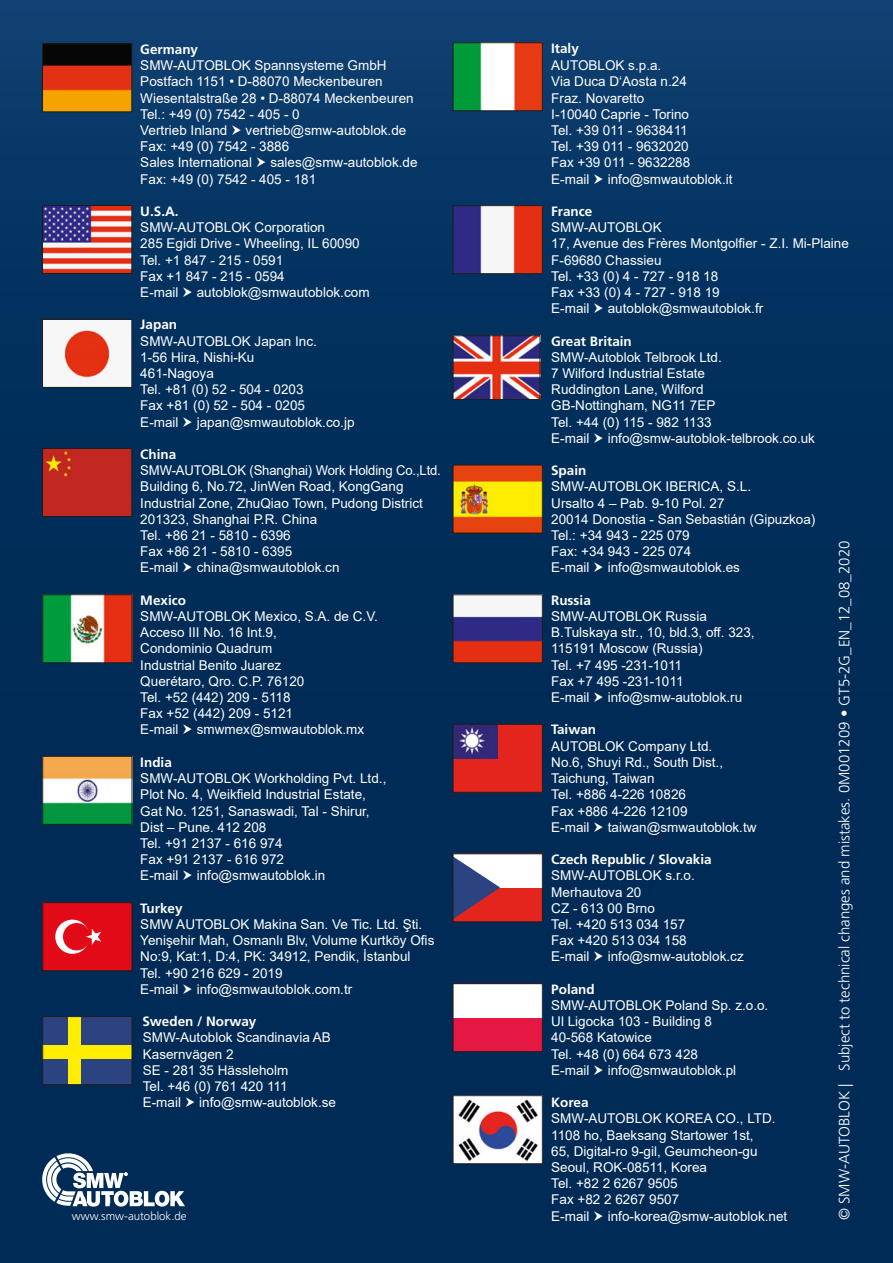
<style>
.page{position:relative;width:893px;height:1263px;background:#fff}
.page>*{position:absolute;margin:0;border:0;box-sizing:border-box;transform-origin:0 0}
.t1{font:300 15px "Frutiger LT Std";color:#fff}
.t2{font:13.5px/16.2px "Arial";color:#fff}
.t3{font:700 13.5px "Frutiger LT Std";color:#fff}
.t4{font:300 11.4px "Frutiger LT Std";color:#fff}
</style>
<div class="page">
<div style="left:0;top:0;width:893px;height:1263px;background:linear-gradient(to bottom,#083867,#002750)"></div>
<svg style="left:455px;top:597px;width:86px;height:64px"></svg>
<div style="left:453px;top:595px;width:90px;height:68px;border:1px solid #1d1d1b"></div>
<svg style="left:455px;top:726px;width:86px;height:64px;background:#bf2f3a"></svg>
<div style="left:453px;top:724px;width:90px;height:68px;border:1px solid #1d1d1b"></div>
<img style="left:455px;top:467px;width:86px;height:64px">
<svg style="left:455px;top:338px;width:83px;height:60px"></svg>
<div style="left:453px;top:336px;width:87px;height:64px;border:1px solid #1d1d1b"></div>
<svg style="left:455px;top:207px;width:86px;height:65px"></svg>
<div style="left:453px;top:205px;width:90px;height:69px;border:1px solid #1d1d1b"></div>
<svg style="left:455px;top:985px;width:86px;height:65px"></svg>
<div style="left:453px;top:983px;width:90px;height:69px;border:1px solid #1d1d1b"></div>
<svg style="left:45px;top:758px;width:85px;height:64px"></svg>
<svg style="left:45px;top:596px;width:85px;height:65px"></svg>
<div style="left:43px;top:594px;width:89px;height:69px;border:1px solid #1d1d1b"></div>
<div style="left:44px;top:450px;width:86px;height:65px;background:#c22722"></div>
<div style="left:42px;top:448px;width:90px;height:69px;border:1px solid #1d1d1b"></div>
<svg style="left:44px;top:321px;width:86px;height:65px"></svg>
<div style="left:42px;top:319px;width:90px;height:69px;border:1px solid #1d1d1b"></div>
<svg style="left:44px;top:207px;width:86px;height:65px"></svg>
<div style="left:42px;top:205px;width:90px;height:69px;border:1px solid #1d1d1b"></div>
<svg style="left:455px;top:45px;width:86px;height:64px"></svg>
<div style="left:453px;top:43px;width:90px;height:68px;border:1px solid #1d1d1b"></div>
<svg style="left:44px;top:46px;width:86px;height:64px;background:#a54709"></svg>
<div style="left:42px;top:44px;width:90px;height:68px;border:1px solid #1d1d1b"></div>
<svg style="left:455px;top:856px;width:86px;height:64px"></svg>
<div style="left:453px;top:854px;width:90px;height:68px;border:1px solid #1d1d1b"></div>
<svg style="left:45px;top:1018px;width:85px;height:65px;background:#727c55"></svg>
<div style="left:43px;top:1016px;width:89px;height:69px;border:1px solid #1d1d1b"></div>
<img style="left:455px;top:1097px;width:86px;height:64px">
<div style="left:453px;top:1095px;width:90px;height:69px;border:1px solid #1d1d1b"></div>
<svg style="left:42px;top:1153px;width:143px;height:53px"></svg>
<div style="left:43px;top:903px;width:89px;height:68px;background:#e30a17"></div>
<svg style="left:55px;top:920px;width:34px;height:34px"></svg>
<div style="left:63px;top:923px;width:27px;height:27px;background:#e30a17;border-radius:50%"></div>
<svg style="left:86px;top:928px;width:15px;height:17px"></svg>
<div style="left:43px;top:902px;width:89px;height:69px;border:1px solid #1d1d1b"></div>
<svg style="left:594px;top:174px;width:9px;height:10px"></svg>
<svg style="left:232px;top:125px;width:9px;height:10px"></svg>
<svg style="left:257px;top:157px;width:8px;height:10px"></svg>
<svg style="left:594px;top:433px;width:9px;height:10px"></svg>
<svg style="left:594px;top:303px;width:9px;height:10px"></svg>
<svg style="left:183px;top:417px;width:9px;height:10px"></svg>
<svg style="left:183px;top:287px;width:9px;height:10px"></svg>
<svg style="left:594px;top:692px;width:9px;height:10px"></svg>
<svg style="left:594px;top:562px;width:9px;height:10px"></svg>
<svg style="left:594px;top:1065px;width:9px;height:10px"></svg>
<svg style="left:183px;top:984px;width:9px;height:10px"></svg>
<svg style="left:183px;top:870px;width:9px;height:10px"></svg>
<svg style="left:183px;top:724px;width:9px;height:10px"></svg>
<svg style="left:183px;top:562px;width:9px;height:10px"></svg>
<svg style="left:594px;top:822px;width:9px;height:10px"></svg>
<svg style="left:594px;top:951px;width:9px;height:10px"></svg>
<svg style="left:594px;top:1210px;width:9px;height:10px"></svg>
<svg style="left:186px;top:1097px;width:8px;height:10px"></svg>
<p class="t3" style="left:140px;top:41px;width:59px">Germany</p>
<p class="t3" style="left:551px;top:40px;width:29px">Italy</p>
<p class="t2" style="left:140px;top:57px;width:275px">SMW-AUTOBLOK Spannsysteme GmbH<br>Postfach 1151 • D-88070 Meckenbeuren<br>Wiesentalstraße 28 • D-88074 Meckenbeuren<br>Tel.: +49 (0) 7542 - 405 - 0<br>Vertrieb Inland</p>
<p class="t2" style="left:140px;top:122px;width:268px;text-indent:105px">vertrieb@smw-autoblok.de<br>Fax: +49 (0) 7542 - 3886<br>Sales International</p>
<p class="t2" style="left:140px;top:154px;width:279px;text-indent:130px">sales@smw-autoblok.de<br>Fax: +49 (0) 7542 - 405 - 181</p>
<p class="t3" style="left:140px;top:203px;width:40px">U.S.A.</p>
<p class="t2" style="left:140px;top:219px;width:221px">SMW-AUTOBLOK Corporation<br>285 Egidi Drive - Wheeling, IL 60090<br>Tel. +1 847 - 215 - 0591<br>Fax +1 847 - 215 - 0594<br>E-mail</p>
<p class="t2" style="left:197px;top:284px;width:174px">autoblok@smwautoblok.com</p>
<p class="t3" style="left:140px;top:317px;width:38px">Japan</p>
<p class="t2" style="left:140px;top:333px;width:178px">SMW-AUTOBLOK Japan Inc.<br>1-56 Hira, Nishi-Ku<br>461-Nagoya<br>Tel. +81 (0) 52 - 504 - 0203<br>Fax +81 (0) 52 - 504 - 0205<br>E-mail</p>
<p class="t2" style="left:197px;top:414px;width:159px">japan@smwautoblok.co.jp</p>
<p class="t3" style="left:140px;top:446px;width:38px">China</p>
<p class="t2" style="left:140px;top:462px;width:302px">SMW-AUTOBLOK (Shanghai) Work Holding Co.,Ltd.<br>Building 6, No.72, JinWen Road, KongGang<br>Industrial Zone, ZhuQiao Town, Pudong District<br>201323, Shanghai P.R. China<br>Tel. +86 21 - 5810 - 6396<br>Fax +86 21 - 5810 - 6395<br>E-mail</p>
<p class="t2" style="left:197px;top:559px;width:144px">china@smwautoblok.cn</p>
<p class="t3" style="left:140px;top:592px;width:47px">Mexico</p>
<p class="t2" style="left:140px;top:608px;width:239px">SMW-AUTOBLOK Mexico, S.A. de C.V.<br>Acceso III No. 16 Int.9,<br>Condominio Quadrum<br>Industrial Benito Juarez<br>Querétaro, Qro. C.P. 76120<br>Tel. +52 (442) 209 - 5118<br>Fax +52 (442) 209 - 5121<br>E-mail</p>
<p class="t2" style="left:197px;top:721px;width:169px">smwmex@smwautoblok.mx</p>
<p class="t3" style="left:140px;top:754px;width:33px">India</p>
<p class="t2" style="left:140px;top:770px;width:248px">SMW-AUTOBLOK Workholding Pvt. Ltd.,<br>Plot No. 4, Weikfield Industrial Estate,<br>Gat No. 1251, Sanaswadi, Tal - Shirur,<br>Dist – Pune. 412 208<br>Tel. +91 2137 - 616 974<br>Fax +91 2137 - 616 972<br>E-mail</p>
<p class="t2" style="left:197px;top:867px;width:130px">info@smwautoblok.in</p>
<p class="t3" style="left:140px;top:900px;width:44px">Turkey</p>
<p class="t2" style="left:140px;top:916px;width:296px">SMW AUTOBLOK Makina San. Ve Tic. Ltd. Şti.<br>Yenişehir Mah, Osmanlı Blv, Volume Kurtköy Ofis<br>No:9, Kat:1, D:4, PK: 34912, Pendik, İstanbul<br>Tel. +90 216 629 - 2019<br>E-mail</p>
<p class="t2" style="left:197px;top:981px;width:157px">info@smwautoblok.com.tr</p>
<p class="t3" style="left:142px;top:1013px;width:116px">Sweden / Norway</p>
<p class="t2" style="left:143px;top:1029px;width:190px">SMW-Autoblok Scandinavia AB<br>Kasernvägen 2<br>SE - 281 35 Hässleholm<br>Tel. +46 (0) 761 420 111<br>E-mail</p>
<p class="t2" style="left:199px;top:1094px;width:138px">info@smw-autoblok.se</p>
<p class="t4" style="left:72px;top:1210px;width:116px">www.smw-autoblok.de</p>
<p class="t2" style="left:551px;top:57px;width:140px">AUTOBLOK s.p.a.<br>Via Duca D‘Aosta n.24<br>Fraz. Novaretto<br>I-10040 Caprie - Torino<br>Tel. +39 011 - 9638411<br>Tel. +39 011 - 9632020<br>Fax +39 011 - 9632288<br>E-mail</p>
<p class="t2" style="left:608px;top:171px;width:126px">info@smwautoblok.it</p>
<p class="t3" style="left:551px;top:203px;width:43px">France</p>
<p class="t2" style="left:551px;top:219px;width:299px">SMW-AUTOBLOK<br>17, Avenue des Frères Montgolfier - Z.I. Mi-Plaine<br>F-69680 Chassieu<br>Tel. +33 (0) 4 - 727 - 918 18<br>Fax +33 (0) 4 - 727 - 918 19<br>E-mail</p>
<p class="t2" style="left:608px;top:300px;width:157px">autoblok@smwautoblok.fr</p>
<p class="t3" style="left:551px;top:333px;width:82px">Great Britain</p>
<p class="t2" style="left:551px;top:349px;width:172px">SMW-Autoblok Telbrook Ltd.<br>7 Wilford Industrial Estate<br>Ruddington Lane, Wilford<br>GB-Nottingham, NG11 7EP<br>Tel. +44 (0) 115 - 982 1133<br>E-mail</p>
<p class="t2" style="left:608px;top:430px;width:209px">info@smw-autoblok-telbrook.co.uk</p>
<p class="t3" style="left:551px;top:463px;width:37px">Spain</p>
<p class="t2" style="left:551px;top:478px;width:266px">SMW-AUTOBLOK IBERICA, S.L.<br>Ursalto 4 – Pab. 9-10 Pol. 27<br>20014 Donostia - San Sebastián (Gipuzkoa)<br>Tel.: +34 943 - 225 079<br>Fax: +34 943 - 225 074<br>E-mail</p>
<p class="t2" style="left:608px;top:559px;width:134px">info@smwautoblok.es</p>
<p class="t3" style="left:551px;top:592px;width:41px">Russia</p>
<p class="t2" style="left:551px;top:608px;width:205px">SMW-AUTOBLOK Russia<br>B.Tulskaya str., 10, bld.3, off. 323,<br>115191 Moscow (Russia)<br>Tel. +7 495 -231-1011<br>Fax +7 495 -231-1011<br>E-mail</p>
<p class="t2" style="left:608px;top:689px;width:136px">info@smw-autoblok.ru</p>
<p class="t3" style="left:551px;top:722px;width:47px">Taiwan</p>
<p class="t2" style="left:551px;top:738px;width:173px">AUTOBLOK Company Ltd.<br>No.6, Shuyi Rd., South Dist.,<br>Taichung, Taiwan<br>Tel. +886 4-226 10826<br>Fax +886 4-226 12109<br>E-mail</p>
<p class="t2" style="left:608px;top:819px;width:150px">taiwan@smwautoblok.tw</p>
<p class="t2" style="left:551px;top:867px;width:145px">SMW-AUTOBLOK s.r.o.<br>Merhautova 20<br>CZ - 613 00 Brno<br>Tel. +420 513 034 157<br>Fax +420 513 034 158<br>E-mail</p>
<p class="t3" style="left:551px;top:851px;width:162px">Czech Republic / Slovakia</p>
<p class="t2" style="left:608px;top:948px;width:137px">info@smw-autoblok.cz</p>
<p class="t3" style="left:551px;top:981px;width:45px">Poland</p>
<p class="t2" style="left:551px;top:997px;width:219px">SMW-AUTOBLOK Poland Sp. z.o.o.<br>Ul Ligocka 103 - Building 8<br>40-568 Katowice<br>Tel. +48 (0) 664 673 428<br>E-mail</p>
<p class="t2" style="left:608px;top:1062px;width:130px">info@smwautoblok.pl</p>
<p class="t3" style="left:551px;top:1094px;width:39px">Korea</p>
<p class="t2" style="left:551px;top:1110px;width:226px">SMW-AUTOBLOK KOREA CO., LTD.<br>1108 ho, Baeksang Startower 1st,<br>65, Digital-ro 9-gil, Geumcheon-gu<br>Seoul, ROK-08511, Korea<br>Tel. +82 2 6267 9505<br>Fax +82 2 6267 9507<br>E-mail</p>
<p class="t2" style="left:608px;top:1207px;width:181px">info-korea@smw-autoblok.net</p>
<p class="t1" style="left:836px;top:1220px;width:681px;rotate:-90deg">© SMW-AUTOBLOK | Subject to technical changes and mistakes. 0M001209 • GT5-2G_EN_12_08_2020</p>
</div>
